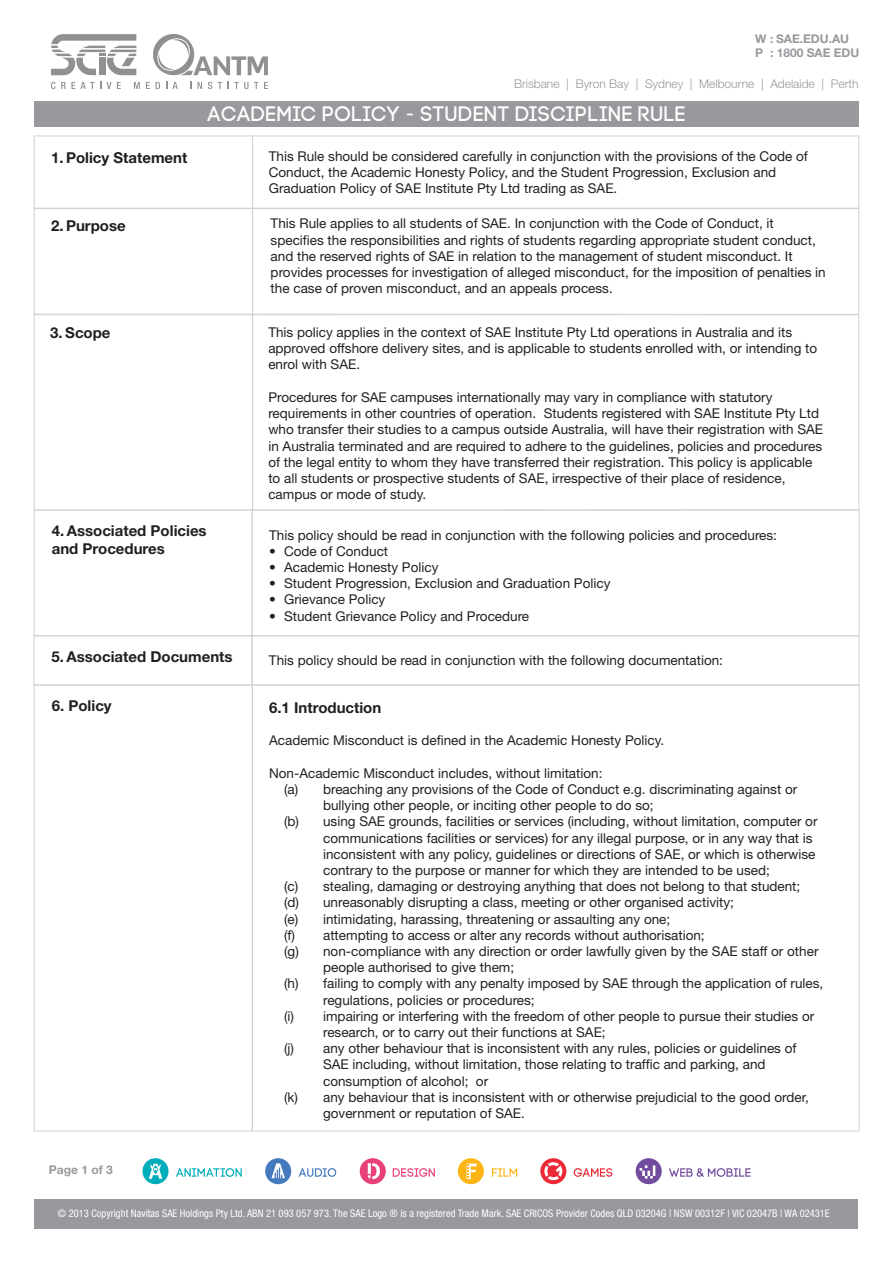
<style>
.page{position:relative;width:893px;height:1263px;background:#fff}
.page>*{position:absolute;margin:0;border:0;box-sizing:border-box;transform-origin:0 0}
.t1{font:21px "Code Pro";color:#fff}
.t2{font:700 15px/18px "Helvetica Neue LT Std";color:#231f20}
.t3{font:13.5px/16.2px "Helvetica Neue LT Std";color:#231f20}
.t4{font:300 12px "Helvetica Neue LT Std";color:#98989d}
.t5{font:700 12px "Helvetica Neue LT Std";color:#98989d}
.t6{font:condensed 10.5px "Helvetica Neue LT Std";color:#fff}
</style>
<div class="page">
<div style="left:252px;top:315px;width:607px;height:195px;border:1px solid #d1d2d4"></div>
<div style="left:34px;top:101px;width:825px;height:25px;background:#98989d"></div>
<svg style="left:51px;top:82px;width:50px;height:7px"></svg>
<svg style="left:107px;top:82px;width:4px;height:7px"></svg>
<svg style="left:117px;top:82px;width:4px;height:7px"></svg>
<svg style="left:134px;top:82px;width:6px;height:7px"></svg>
<svg style="left:146px;top:34px;width:122px;height:55px"></svg>
<svg style="left:51px;top:34px;width:85px;height:41px"></svg>
<svg style="left:176px;top:1168px;width:66px;height:9px"></svg>
<svg style="left:142px;top:1158px;width:27px;height:26px"></svg>
<svg style="left:299px;top:1168px;width:37px;height:9px"></svg>
<svg style="left:265px;top:1158px;width:26px;height:26px"></svg>
<svg style="left:393px;top:1168px;width:42px;height:9px"></svg>
<svg style="left:360px;top:1158px;width:26px;height:26px"></svg>
<svg style="left:492px;top:1168px;width:25px;height:9px"></svg>
<svg style="left:458px;top:1158px;width:26px;height:26px"></svg>
<svg style="left:574px;top:1168px;width:38px;height:9px"></svg>
<svg style="left:540px;top:1158px;width:27px;height:27px"></svg>
<svg style="left:669px;top:1168px;width:81px;height:9px"></svg>
<svg style="left:636px;top:1158px;width:26px;height:26px"></svg>
<div style="left:34px;top:136px;width:219px;height:72px;border:1px solid #d1d2d4"></div>
<div style="left:34px;top:208px;width:219px;height:106px;border:1px solid #d1d2d4"></div>
<div style="left:34px;top:510px;width:218px;height:126px;border:1px solid #d1d2d4"></div>
<div style="left:252px;top:136px;width:607px;height:72px;border:1px solid #d1d2d4"></div>
<div style="left:252px;top:208px;width:607px;height:107px;border:1px solid #d1d2d4"></div>
<div style="left:252px;top:510px;width:607px;height:126px;border:1px solid #d1d2d4"></div>
<div style="left:35px;top:1199px;width:823px;height:30px;background:#98989d"></div>
<div style="left:34px;top:636px;width:218px;height:49px;border:1px solid #d1d2d4"></div>
<div style="left:252px;top:636px;width:607px;height:49px;border:1px solid #d1d2d4"></div>
<div style="left:34px;top:315px;width:219px;height:195px;border:1px solid #d1d2d4"></div>
<div style="left:34px;top:685px;width:219px;height:446px;border:1px solid #d1d2d4"></div>
<p class="t5" style="left:755px;top:31px;width:96px">W : SAE.EDU.AU</p>
<p class="t5" style="left:755px;top:45px;width:106px">P : 1800 SAE EDU</p>
<p class="t2" style="left:51px;top:148px;width:138px">1. Policy Statement</p>
<p class="t2" style="left:51px;top:216px;width:76px">2. Purpose</p>
<p class="t4" style="left:514px;top:77px;width:346px">Brisbane | Byron Bay | Sydney | Melbourne | Adelaide | Perth</p>
<p class="t1" style="left:207px;top:102px;width:480px">ACADEMIC POLICY - STUDENT DISCIPLINE RULE</p>
<p class="t3" style="left:269px;top:148px;width:541px">This Rule should be considered carefully in conjunction with the provisions of the Code of<br>Conduct, the Academic Honesty Policy, and the Student Progression, Exclusion and<br>Graduation Policy of SAE Institute Pty Ltd trading as SAE.</p>
<p class="t3" style="left:271px;top:215px;width:557px">This Rule applies to all students of SAE. In conjunction with the Code of Conduct, it specifies the responsibilities and rights of students regarding appropriate student conduct, and the reserved rights of SAE in relation to the management of student misconduct. It provides processes for investigation of alleged misconduct, for the imposition of penalties in the case of proven misconduct, and an appeals process.</p>
<p class="t2" style="left:50px;top:323px;width:62px">3. Scope</p>
<p class="t2" style="left:52px;top:521px;width:156px">4. Associated Policies and Procedures</p>
<p class="t3" style="left:268px;top:324px;width:550px">This policy applies in the context of SAE Institute Pty Ltd operations in Australia and its approved offshore delivery sites, and is applicable to students enrolled with, or intending to enrol with SAE.</p>
<p class="t3" style="left:268px;top:389px;width:556px">Procedures for SAE campuses internationally may vary in compliance with statutory requirements in other countries of operation. Students registered with SAE Institute Pty Ltd who transfer their studies to a campus outside Australia, will have their registration with SAE in Australia terminated and are required to adhere to the guidelines, policies and procedures of the legal entity to whom they have transferred their registration. This policy is applicable to all students or prospective students of SAE, irrespective of their place of residence, campus or mode of study.</p>
<p class="t3" style="left:269px;top:526px;width:509px">This policy should be read in conjunction with the following policies and procedures:</p>
<p class="t3" style="left:269px;top:543px;width:121px">• Code of Conduct</p>
<p class="t3" style="left:269px;top:559px;width:171px">• Academic Honesty Policy</p>
<p class="t3" style="left:269px;top:575px;width:343px">• Student Progression, Exclusion and Graduation Policy</p>
<p class="t3" style="left:269px;top:591px;width:118px">• Grievance Policy</p>
<p class="t3" style="left:269px;top:607px;width:262px">• Student Grievance Policy and Procedure</p>
<p class="t2" style="left:52px;top:647px;width:183px">5. Associated Documents</p>
<p class="t3" style="left:269px;top:652px;width:456px">This policy should be read in conjunction with the following documentation:</p>
<p class="t2" style="left:52px;top:696px;width:61px">6. Policy</p>
<p class="t2" style="left:269px;top:698px;width:114px">6.1 Introduction</p>
<p class="t3" style="left:269px;top:732px;width:397px">Academic Misconduct is defined in the Academic Honesty Policy.</p>
<p class="t3" style="left:269px;top:765px;width:335px">Non-Academic Misconduct includes, without limitation:</p>
<p class="t3" style="left:323px;top:781px;width:476px;text-indent:-39px">(a) breaching any provisions of the Code of Conduct e.g. discriminating against or bullying other people, or inciting other people to do so;</p>
<p class="t3" style="left:323px;top:813px;width:496px;text-indent:-39px">(b) using SAE grounds, facilities or services (including, without limitation, computer or communications facilities or services) for any illegal purpose, or in any way that is inconsistent with any policy, guidelines or directions of SAE, or which is otherwise contrary to the purpose or manner for which they are intended to be used;</p>
<p class="t3" style="left:284px;top:878px;width:518px">(c) stealing, damaging or destroying anything that does not belong to that student;</p>
<p class="t3" style="left:284px;top:894px;width:451px">(d) unreasonably disrupting a class, meeting or other organised activity;</p>
<p class="t3" style="left:284px;top:910px;width:388px">(e) intimidating, harassing, threatening or assaulting any one;</p>
<p class="t3" style="left:284px;top:927px;width:422px">(f) attempting to access or alter any records without authorisation;</p>
<p class="t3" style="left:323px;top:943px;width:497px;text-indent:-39px">(g) non-compliance with any direction or order lawfully given by the SAE staff or other people authorised to give them;</p>
<p class="t3" style="left:323px;top:975px;width:502px;text-indent:-39px">(h) failing to comply with any penalty imposed by SAE through the application of rules, regulations, policies or procedures;</p>
<p class="t3" style="left:323px;top:1008px;width:493px;text-indent:-39px">(i) impairing or interfering with the freedom of other people to pursue their studies or research, or to carry out their functions at SAE;</p>
<p class="t3" style="left:323px;top:1040px;width:475px;text-indent:-39px">(j) any other behaviour that is inconsistent with any rules, policies or guidelines of<br>SAE including, without limitation, those relating to traffic and parking, and consumption of alcohol; or</p>
<p class="t3" style="left:323px;top:1089px;width:487px;text-indent:-39px">(k) any behaviour that is inconsistent with or otherwise prejudicial to the good order, government or reputation of SAE.</p>
<p class="t5" style="left:49px;top:1162px;width:65px">Page 1 of 3</p>
<p class="t6" style="left:58px;top:1207px;width:773px">© 2013 Copyright Navitas SAE Holdings Pty Ltd. ABN 21 093 057 973. The SAE Logo ® is a registered Trade Mark. SAE CRICOS Provider Codes QLD 03204G | NSW 00312F | VIC 02047B | WA 02431E</p>
</div>
